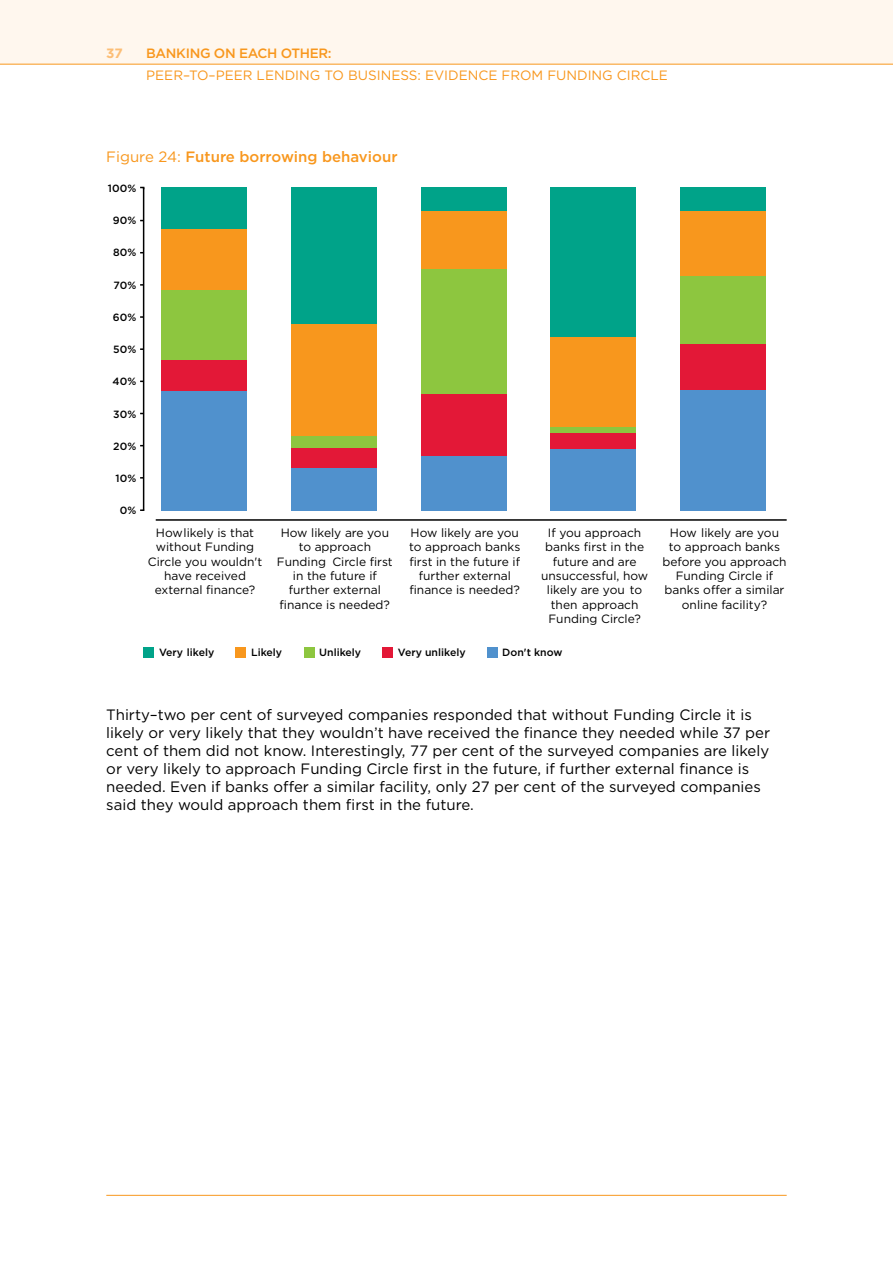
<style>
.page{position:relative;width:893px;height:1263px;background:#fff}
.page>*{position:absolute;margin:0;border:0;box-sizing:border-box;transform-origin:0 0}
.t1{font:15px/18px "Gotham HTF";color:#000}
.t2{font:500 15px "Gotham HTF";color:#f8971d}
.t3{font:13.5px "Gotham HTF";color:#f8971d}
.t4{font:500 13.5px "Gotham HTF";letter-spacing:-.025em;color:#f8971d}
.t5{font:700 13.5px "Gotham HTF";color:#fcbe76}
.t6{font:12px/14.4px "Gotham HTF";color:#000;text-align:center}
.t7{font:500 10.5px "Gotham HTF";color:#000}
.s1{font-weight:400}
</style>
<div class="page">
<div style="left:0;top:0;width:893px;height:64px;background:#fff7ee"></div>
<hr style="left:106px;top:1195px;width:681px;height:1px;background:#f8971d">
<hr style="left:0;top:64px;width:893px;height:1px;background:#f8971d">
<hr style="left:143px;top:187px;width:1px;height:323px;background:#000">
<svg style="left:140px;top:186px;width:5px;height:5px"></svg>
<hr style="left:156px;top:519px;width:631px;height:2px;background:#000">
<div style="left:144px;top:647px;width:10px;height:11px;background:#00a389"></div>
<div style="left:236px;top:647px;width:10px;height:11px;background:#f8971d"></div>
<div style="left:304px;top:647px;width:10px;height:11px;background:#8dc63f"></div>
<div style="left:382px;top:647px;width:11px;height:11px;background:#e31837"></div>
<div style="left:487px;top:647px;width:10px;height:11px;background:#5091cd"></div>
<div style="left:162px;top:188px;width:85px;height:322px;background:#00a389"></div>
<div style="left:162px;top:230px;width:85px;height:280px;background:#f8971d"></div>
<div style="left:162px;top:290px;width:85px;height:220px;background:#8dc63f"></div>
<div style="left:162px;top:360px;width:85px;height:150px;background:#e31837"></div>
<div style="left:162px;top:391px;width:85px;height:119px;background:#5091cd"></div>
<div style="left:291px;top:188px;width:85px;height:322px;background:#00a389"></div>
<div style="left:291px;top:324px;width:85px;height:186px;background:#f8971d"></div>
<div style="left:291px;top:437px;width:85px;height:73px;background:#8dc63f"></div>
<div style="left:291px;top:449px;width:85px;height:61px;background:#e31837"></div>
<div style="left:291px;top:468px;width:85px;height:42px;background:#5091cd"></div>
<div style="left:421px;top:188px;width:85px;height:322px;background:#00a389"></div>
<div style="left:421px;top:211px;width:85px;height:299px;background:#f8971d"></div>
<div style="left:421px;top:269px;width:85px;height:241px;background:#8dc63f"></div>
<div style="left:421px;top:395px;width:85px;height:115px;background:#e31837"></div>
<div style="left:421px;top:456px;width:85px;height:54px;background:#5091cd"></div>
<div style="left:551px;top:188px;width:85px;height:322px;background:#00a389"></div>
<div style="left:551px;top:337px;width:85px;height:173px;background:#f8971d"></div>
<div style="left:551px;top:428px;width:85px;height:82px;background:linear-gradient(to right,#8dc63f,#8dc63f)"></div>
<div style="left:551px;top:434px;width:85px;height:76px;background:#e31837"></div>
<div style="left:551px;top:449px;width:85px;height:61px;background:#5091cd"></div>
<div style="left:681px;top:188px;width:85px;height:322px;background:#00a389"></div>
<div style="left:681px;top:211px;width:85px;height:299px;background:#f8971d"></div>
<div style="left:681px;top:277px;width:85px;height:233px;background:#8dc63f"></div>
<div style="left:681px;top:345px;width:85px;height:165px;background:#e31837"></div>
<div style="left:681px;top:390px;width:85px;height:120px;background:#5091cd"></div>
<p class="t5" style="left:106px;top:45px;width:18px">37</p>
<p class="t4" style="left:146px;top:46px;width:187px">BANKING ON EACH OTHER:</p>
<p class="t3" style="left:146px;top:68px;width:523px">Peer–to–peer lending to business: Evidence from Funding Circle</p>
<p class="t2" style="left:106px;top:148px;width:293px"><span class="s1">Figure 24:</span> Future borrowing behaviour</p>
<p class="t7" style="left:108px;top:182px;width:30px">100%</p>
<p class="t7" style="left:113px;top:214px;width:25px">90%</p>
<p class="t7" style="left:113px;top:247px;width:25px">80%</p>
<p class="t7" style="left:114px;top:279px;width:24px">70%</p>
<p class="t7" style="left:113px;top:311px;width:25px">60%</p>
<p class="t7" style="left:113px;top:343px;width:25px">50%</p>
<p class="t7" style="left:113px;top:376px;width:25px">40%</p>
<p class="t7" style="left:113px;top:408px;width:25px">30%</p>
<p class="t7" style="left:113px;top:440px;width:24px">20%</p>
<p class="t7" style="left:116px;top:472px;width:22px">10%</p>
<p class="t7" style="left:120px;top:505px;width:18px">0%</p>
<p class="t6" style="left:148px;top:525px;width:116px">How likely is that without Funding<br>Circle you wouldn't have received external finance?</p>
<p class="t6" style="left:277px;top:525px;width:117px">How likely are you to approach<br>Funding Circle first in the future if further external finance is needed?</p>
<p class="t6" style="left:409px;top:525px;width:113px">How likely are you to approach banks first in the future if further external finance is needed?</p>
<p class="t6" style="left:541px;top:525px;width:109px">If you approach banks first in the future and are unsuccessful, how likely are you to then approach<br>Funding Circle?</p>
<p class="t6" style="left:662px;top:525px;width:126px">How likely are you to approach banks before you approach<br>Funding Circle if banks offer a similar online facility?</p>
<p class="t7" style="left:159px;top:646px;width:57px">Very likely</p>
<p class="t7" style="left:251px;top:646px;width:32px">Likely</p>
<p class="t7" style="left:319px;top:646px;width:43px">Unlikely</p>
<p class="t7" style="left:398px;top:646px;width:69px">Very unlikely</p>
<p class="t7" style="left:502px;top:646px;width:62px">Don't know</p>
<p class="t1" style="left:106px;top:705px;width:665px">Thirty–two per cent of surveyed companies responded that without Funding Circle it is likely or very likely that they wouldn’t have received the finance they needed while 37 per cent of them did not know. I nterestingly, 77 per cent of the surveyed companies are likely or very likely to approach Funding Circle first in the future, if further external finance is needed. Even if banks offer a similar facility, only 27 per cent of the surveyed companies said they would approach them first in the future.</p>
</div>
